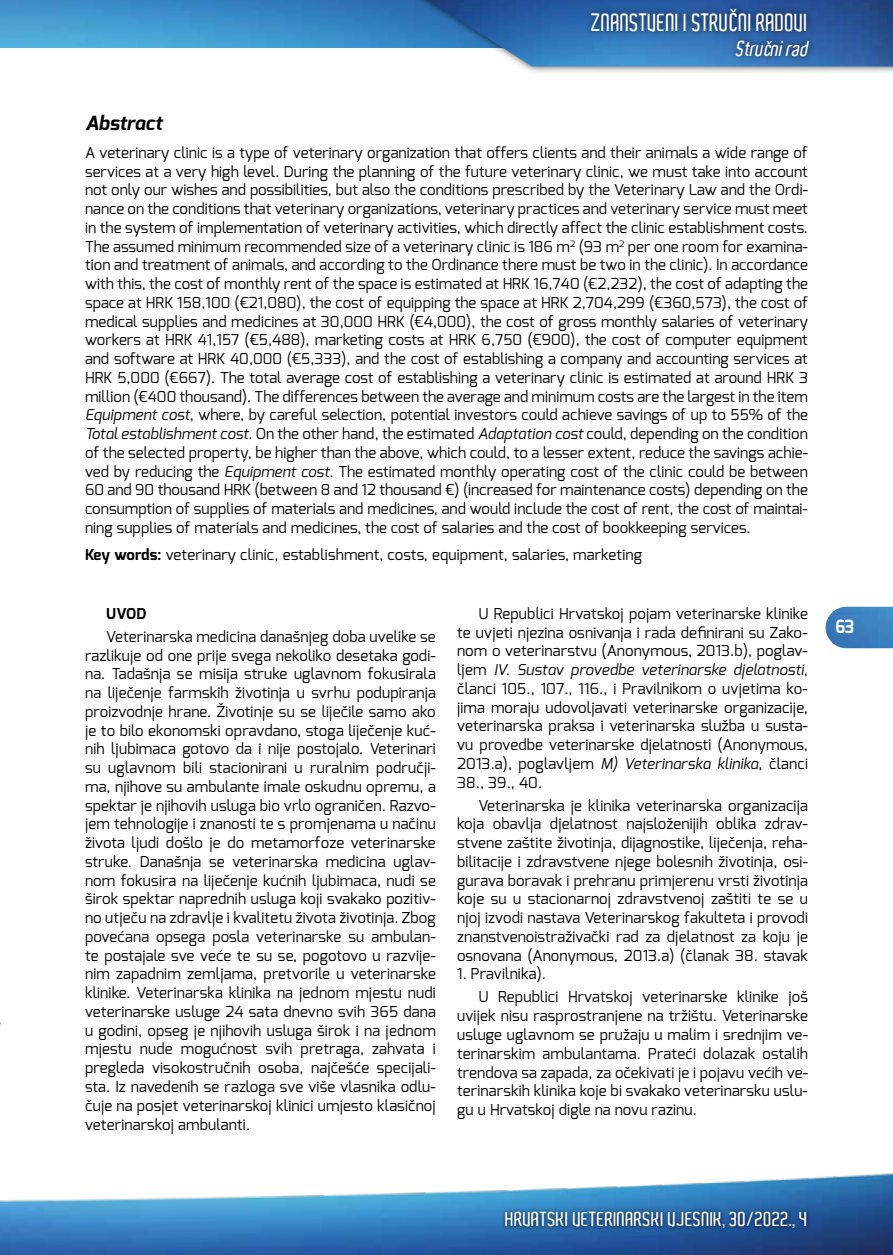
<style>
.page{position:relative;width:893px;height:1255px;background:#fff}
.page>*{position:absolute;margin:0;border:0;box-sizing:border-box;transform-origin:0 0}
.t1{font:600 24px "Aldo";color:#fff;scale:.9 1}
.t2{font:italic 600 21px "Aldo";color:#fff;scale:.9 1}
.t3{font:600 19.5px "Aldo";color:#fff}
.t4{font:italic 700 19.5px "Exo";color:#000}
.t5{font:700 18.15px "Exo";color:#fff;scale:.9 1}
.t6{font:15px/18.8px "Exo";letter-spacing:.01em;color:#000;text-align:justify}
.t7{font:700 15px "Exo";color:#000}
.s1{font-family:"Libel Suit Rg";font-weight:400;font-size:22.5px}
.s2{font-family:"Libel Suit Rg";font-weight:400;font-size:18.45px}
.s3{font-style:italic}
.s4{font-weight:700}
</style>
<div class="page">
<img style="left:0;top:0;width:388px;height:47px">
<div style="left:388px;top:0;width:505px;height:75px;background:#000;opacity:.75"></div>
<img style="left:395px;top:0;width:498px;height:66px">
<img style="left:0;top:1173px;width:893px;height:81px">
<img style="left:826px;top:606px;width:67px;height:42px">
<div style="left:501px;top:1207px;width:310px;height:25px;background:#000;opacity:.75"></div>
<div style="left:584px;top:1px;width:233px;height:63px;background:#000;opacity:.75"></div>
<h1 class="t1" style="left:591px;top:9px;width:242px">ZNANSTVENI I STRU<span class="s1">Č</span>NI RADOVI</h1>
<h2 class="t2" style="left:735px;top:36px;width:87px">Stru<span class="s2">č</span>nirad</h2>
<h3 class="t4" style="left:85px;top:111px;width:79px">Abstract</h3>
<p class="t6" style="left:85px;top:143px;width:724px">A veterinary clinic is a type of veterinary organization that offers clients and their animals a wide range of services at a very high level. During the planning of the future veterinary clinic, we must take into account not only our wishes and possibilities, but also the conditions prescribed by the Veterinary Law and the Ordi&shy;nance on the conditions that veterinary organizations, veterinary practices and veterinary service must meet in the system of implementation of veterinary activities, which directly affect the clinic establishment costs.<br>The assumed minimum recommended size of a veterinary clinic is 186 m<sup>2</sup> (93 m<sup>2</sup> per one room for examina&shy;tion and treatment of animals, and according to the Ordinance there must be two in the clinic). In accordance with this, the cost of monthly rent of the space is estimated at HRK 16,740 (€2,232), the cost of adapting the space at HRK 158,100 (€21,080), the cost of equipping the space at HRK 2,704,299 (€360,573), the cost of medical supplies and medicines at 30,000 HRK (€4,000), the cost of gross monthly salaries of veterinary workers at HRK 41,157 (€5,488), marketing costs at HRK 6,750 (€900), the cost of computer equipment and software at HRK 40,000 (€5,333), and the cost of establishing a company and accounting services at HRK 5,000 (€667). The total average cost of establishing a veterinary clinic is estimated at around HRK 3 million (€400 thousand). The differences between the average and minimum costs are the largest in the item <span class="s3">Equipment cost</span>, where, by careful selection, potential investors could achieve savings of up to 55% of the <span class="s3">Total establishment cost</span>. On the other hand, the estimated <span class="s3">Adaptation cost</span> could, depending on the condition of the selected property, be higher than the above, which could, to a lesser extent, reduce the savings achie&shy;ved by reducing the <span class="s3">Equipment cost</span>. The estimated monthly operating cost of the clinic could be between 60 and 90 thousand HRK (between 8 and 12 thousand €) (increased for maintenance costs) depending on the consumption of supplies of materials and medicines, and would include the cost of rent, the cost of maintai&shy;ning supplies of materials and medicines, the cost of salaries and the cost of bookkeeping services.</p>
<p class="t6" style="left:85px;top:545px;width:558px"><span class="s4">Key words:</span> veterinary clinic, establishment, costs, equipment, salaries, marketing</p>
<p class="t7" style="left:106px;top:603px;width:42px">UVOD</p>
<p class="t6" style="left:85px;top:627px;width:352px;text-indent:21px">Veterinarska medicina današnjeg doba uvelike se razlikuje od one prije svega nekoliko desetaka godi&shy;na. Tadašnja se misija struke uglavnom fokusirala na liječenje farmskih životinja u svrhu podupiranja proizvodnje hrane. Životinje su se liječile samo ako je to bilo ekonomski opravdano, stoga liječenje kuć&shy;nih ljubimaca gotovo da i nije postojalo. Veterinari su uglavnom bili stacionirani u ruralnim područji&shy;ma, njihove su ambulante imale oskudnu opremu, a spektar je njihovih usluga bio vrlo ograničen. Razvo&shy;jem tehnologije i znanosti te s promjenama u načinu života ljudi došlo je do metamorfoze veterinarske struke. Današnja se veterinarska medicina uglav&shy;nom fokusira na liječenje kućnih ljubimaca, nudi se širok spektar naprednih usluga koji svakako pozitiv&shy;no utječu na zdravlje i kvalitetu života životinja. Zbog povećana opsega posla veterinarske su ambulan&shy;te postajale sve veće te su se, pogotovo u razvije&shy;nim zapadnim zemljama, pretvorile u veterinarske klinike. Veterinarska klinika na jednom mjestu nudi veterinarske usluge 24 sata dnevno svih 365 dana u godini, opseg je njihovih usluga širok i na jednom mjestu nude mogućnost svih pretraga, zahvata i pregleda visokostručnih osoba, najčešće specijali&shy;sta. Iz navedenih se razloga sve više vlasnika odlu&shy;čuje na posjet veterinarskoj klinici umjesto klasičnoj veterinarskoj ambulanti.</p>
<p class="t6" style="left:457px;top:604px;width:352px;text-indent:21px">U Republici Hrvatskoj pojam veterinarske klinike te uvjeti njezina osnivanja i rada definirani su Zako&shy;nom o veterinarstvu (Anonymous, 2013.b), poglav&shy;ljem <span class="s3">IV. Sustav provedbe veterinarske djelatnosti</span>, članci 105., 107., 116., i Pravilnikom o uvjetima ko&shy;jima moraju udovoljavati veterinarske organizacije, veterinarska praksa i veterinarska služba u susta&shy;vu provedbe veterinarske djelatnosti (Anonymous, 2013.a), poglavljem <span class="s3">M) Veterinarska klinika</span>, članci 38., 39., 40.</p>
<p class="t6" style="left:457px;top:795px;width:352px;text-indent:21px">Veterinarska je klinika veterinarska organizacija koja obavlja djelatnost najsloženijih oblika zdrav&shy;stvene zaštite životinja, dijagnostike, liječenja, reha&shy;bilitacije i zdravstvene njege bolesnih životinja, osi&shy;gurava boravak i prehranu primjerenu vrsti životinja koje su u stacionarnoj zdravstvenoj zaštiti te se u njoj izvodi nastava Veterinarskog fakulteta i provodi znanstvenoistraživački rad za djelatnost za koju je osnovana (Anonymous, 2013.a) (članak 38. stavak</p>
<p class="t6" style="left:478px;top:962px;width:331px;line-height:23px;text-indent:-21px">1. Pravilnika).<br>U Republici Hrvatskoj veterinarske klinike još</p>
<p class="t6" style="left:457px;top:1006px;width:352px">uvijek nisu rasprostranjene na tržištu. Veterinarske usluge uglavnom se pružaju u malim i srednjim ve&shy;terinarskim ambulantama. Prateći dolazak ostalih trendova sa zapada, za očekivati je i pojavu većih ve&shy;terinarskih klinika koje bi svakako veterinarsku uslu&shy;gu u Hrvatskoj digle na novu razinu.</p>
<p class="t5" style="left:835px;top:614px;width:23px">63</p>
<h3 class="t3" style="left:505px;top:1207px;width:304px">HRVATSKI VETERINARSKI VJESNIK, 30/2022., 4</h3>
</div>
